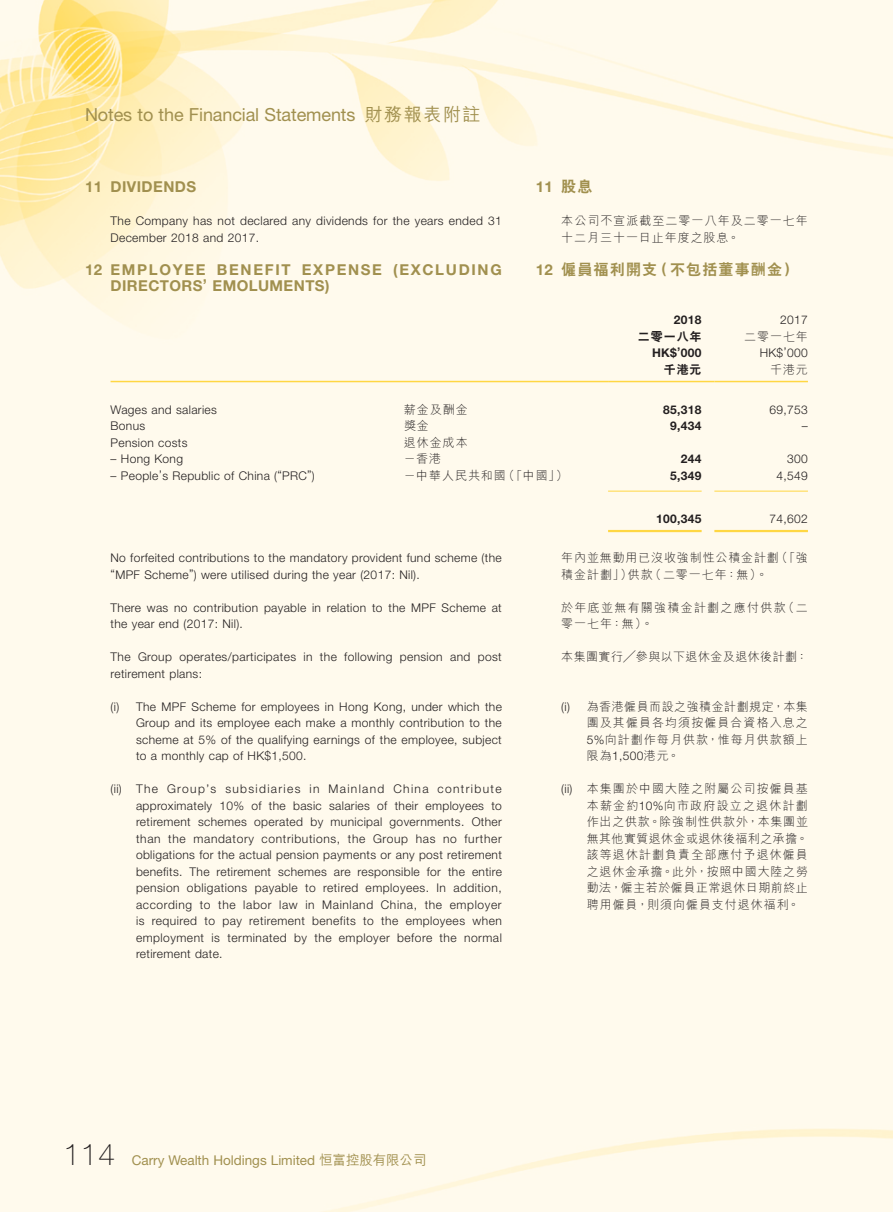
<style>
.page{position:relative;width:893px;height:1212px;background:#fff}
.page>*{position:absolute;margin:0;border:0;box-sizing:border-box;transform-origin:0 0}
.t1{font:100 30px "Helvetica Neue LT Std";color:#231f20}
.t2{font:18px "Helvetica Neue LT Std";letter-spacing:-.005em;color:#a1904f}
.Heading_1{font:700 15px/16.5px "Helvetica Neue LT Std";letter-spacing:.11em;color:#a1904f}
.C_Heading_1{font:800 15px "C Hei 2 HK";letter-spacing:.08em;color:#a1904f}
.Heading_1-2{font:700 15px "Helvetica Neue LT Std";letter-spacing:.03em;color:#a1904f}
.C_Heading_1-2{font:700 15px "Helvetica Neue LT Std";color:#a1904f}
.t3{font:13.5px "Helvetica Neue LT Std";color:#a1904f}
.Body_Text{font:300 12px/16.5px "Helvetica Neue LT Std";letter-spacing:.03em;color:#231f20}
.C_Body_Text{font:300 12px/16.5px "M Hei HK";letter-spacing:.08em;color:#231f20}
.Body_Text-2{font:700 12px "Helvetica Neue LT Std";letter-spacing:.03em;color:#231f20}
.Body_Text-3{font:300 12px "M Hei HK";letter-spacing:.08em;color:#231f20}
.C_Body_Text-2{font:300 12px/16.5px "M Hei HK";letter-spacing:.105em;color:#231f20}
.C_Body_Text-3{font:300 12px "M Hei HK";letter-spacing:.035em;color:#231f20}
.Body_Text-4{font:800 12px "C Hei 2 HK";letter-spacing:.08em;color:#231f20}
.s1{font-family:"M Hei HK";font-weight:500}
.s2{font-family:"C Hei 2 HK";font-weight:800}
.s3{font-family:"Helvetica Neue LT Std";font-weight:700}
.s4{font-family:"Helvetica Neue LT Std"}
</style>
<div class="page">
<img style="left:0;top:0;width:893px;height:1212px">
<hr style="left:111px;top:381px;width:293px;height:1px;background:#ffd743">
<hr style="left:404px;top:381px;width:204px;height:1px;background:#ffd743">
<hr style="left:608px;top:381px;width:106px;height:1px;background:#ffd743">
<hr style="left:714px;top:381px;width:94px;height:1px;background:#ffd743">
<hr style="left:608px;top:491px;width:94px;height:1px;background:#ffd743">
<hr style="left:714px;top:491px;width:94px;height:1px;background:#ffd743">
<hr style="left:608px;top:530px;width:94px;height:2px;background:#ffd743">
<hr style="left:714px;top:530px;width:94px;height:2px;background:#ffd743">
<h2 class="t2" style="left:85px;top:104px;width:397px">Notes to the Financial Statements <span class="s1">財務報表附註</span></h2>
<p class="Heading_1-2" style="left:85px;top:177px;width:113px">11 DIVIDENDS</p>
<p class="Body_Text" style="left:111px;top:212px;width:393px">The Company has not declared any dividends for the years ended 31<br>December 2018 and 2017.</p>
<p class="Heading_1" style="left:111px;top:261px;width:393px;text-indent:-26px">12 EMPLOYEE BENEFIT EXPENSE (EXCLUDING<br>DIRECTORS’ EMOLUMENTS)</p>
<p class="C_Heading_1-2" style="left:536px;top:177px;width:58px">11 <span class="s2">股息</span></p>
<p class="C_Body_Text" style="left:561px;top:212px;width:248px">本公司不宣派截至二零一八年及二零一七年十二月三十一日止年度之股息。</p>
<p class="C_Heading_1" style="left:536px;top:261px;width:264px"><span class="s3">12</span> 僱員福利開支（不包括董事酬金）</p>
<p class="Body_Text-2" style="left:674px;top:312px;width:29px">2018</p>
<p class="Body_Text" style="left:780px;top:311px;width:29px">2017</p>
<p class="Body_Text-4" style="left:638px;top:330px;width:65px">二零一八年</p>
<p class="Body_Text-3" style="left:744px;top:330px;width:65px">二零一七年</p>
<p class="Body_Text-2" style="left:652px;top:345px;width:51px">HK$’000</p>
<p class="Body_Text" style="left:760px;top:344px;width:50px">HK$’000</p>
<p class="Body_Text-4" style="left:664px;top:363px;width:39px">千港元</p>
<p class="Body_Text-3" style="left:770px;top:363px;width:39px">千港元</p>
<p class="Body_Text" style="left:111px;top:401px;width:108px">Wages and salaries</p>
<p class="Body_Text-3" style="left:404px;top:403px;width:65px">薪金及酬金</p>
<p class="Body_Text-2" style="left:663px;top:402px;width:40px">85,318</p>
<p class="Body_Text" style="left:770px;top:401px;width:40px">69,753</p>
<p class="Body_Text" style="left:111px;top:417px;width:36px">Bonus</p>
<p class="Body_Text-3" style="left:404px;top:420px;width:26px">獎金</p>
<p class="Body_Text-2" style="left:670px;top:419px;width:33px">9,434</p>
<p class="Body_Text" style="left:802px;top:417px;width:7px">–</p>
<p class="Body_Text" style="left:111px;top:434px;width:79px">Pension costs</p>
<p class="Body_Text-3" style="left:404px;top:436px;width:65px">退休金成本</p>
<p class="Body_Text" style="left:111px;top:450px;width:74px">– Hong Kong</p>
<p class="Body_Text-3" style="left:404px;top:453px;width:39px">－香港</p>
<p class="Body_Text-2" style="left:681px;top:452px;width:22px">244</p>
<p class="Body_Text" style="left:787px;top:450px;width:22px">300</p>
<p class="Body_Text" style="left:111px;top:467px;width:206px">– People’s Republic of China (“PRC”)</p>
<p class="Body_Text-3" style="left:404px;top:469px;width:165px">－中華人民共和國（「中國」）</p>
<p class="Body_Text-2" style="left:670px;top:468px;width:33px">5,349</p>
<p class="Body_Text" style="left:777px;top:467px;width:33px">4,549</p>
<p class="Body_Text-2" style="left:656px;top:511px;width:47px">100,345</p>
<p class="Body_Text" style="left:770px;top:510px;width:40px">74,602</p>
<p class="Body_Text" style="left:111px;top:549px;width:393px">No forfeited contributions to the mandatory provident fund scheme (the “MPF Scheme”) were utilised during the year (2017: Nil).</p>
<p class="Body_Text" style="left:111px;top:599px;width:393px">There was no contribution payable in relation to the MPF Scheme at the year end (2017: Nil).</p>
<p class="Body_Text" style="left:111px;top:648px;width:393px">The Group operates/participates in the following pension and post retirement plans:</p>
<p class="Body_Text" style="left:136px;top:698px;width:367px;text-align:justify;text-indent:-26px">(i) The MPF Scheme for employees in Hong Kong, under which the Group and its employee each make a monthly contribution to the scheme at 5% of the qualifying earnings of the employee, subject to a monthly cap of HK$1,500.</p>
<p class="Body_Text" style="left:136px;top:780px;width:367px;text-align:justify;text-indent:-26px">(ii) The Group’s subsidiaries in Mainland China contribute approximately 10% of the basic salaries of their employees to retirement schemes operated by municipal governments. Other than the mandatory contributions, the Group has no further obligations for the actual pension payments or any post retirement benefits. The retirement schemes are responsible for the entire pension obligations payable to retired employees. In addition, according to the labor law in Mainland China, the employer is required to pay retirement benefits to the employees when employment is terminated by the employer before the normal retirement date.</p>
<p class="C_Body_Text" style="left:561px;top:549px;width:248px">年內並無動用已沒收強制性公積金計劃（「強積金計劃」）供款（二零一七年：無）。</p>
<p class="C_Body_Text-2" style="left:561px;top:599px;width:248px">於年底並無有關強積金計劃之應付供款（二零一七年：無）。</p>
<p class="C_Body_Text-3" style="left:561px;top:651px;width:248px">本集團實行╱參與以下退休金及退休後計劃：</p>
<p class="C_Body_Text" style="left:587px;top:698px;width:223px;text-align:justify;text-indent:-26px"><span class="s4">(i)</span> 為香港僱員而設之強積金計劃規定，本集團及其僱員各均須按僱員合資格入息之<span class="s4">5%</span>向計劃作每月供款，惟每月供款額上限為<span class="s4">1,500</span>港元。</p>
<p class="C_Body_Text" style="left:587px;top:780px;width:223px;text-align:justify;text-indent:-26px"><span class="s4">(ii)</span> 本集團於中國大陸之附屬公司按僱員基本薪金約<span class="s4">10%</span>向市政府設立之退休計劃作出之供款。除強制性供款外，本集團並無其他實質退休金或退休後福利之承擔。該等退休計劃負責全部應付予退休僱員之退休金承擔。此外，按照中國大陸之勞動法，僱主若於僱員正常退休日期前終止聘用僱員，則須向僱員支付退休福利。</p>
<h1 class="t1" style="left:63px;top:1137px;width:53px">114</h1>
<p class="t3" style="left:132px;top:1151px;width:296px">Carry Wealth Holdings Limited <span class="s1">恒富控股有限公司</span></p>
</div>
